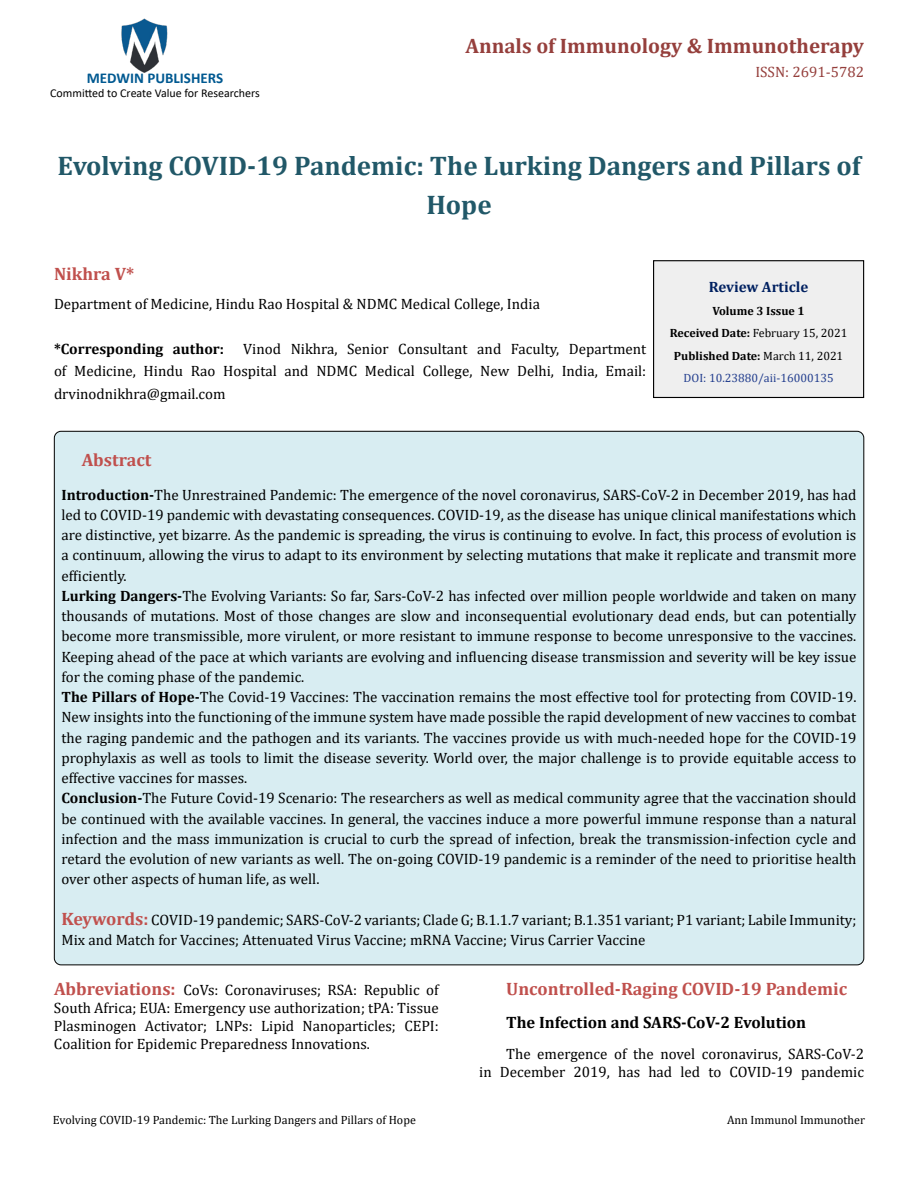
<style>
.page{position:relative;width:918px;height:1188px;background:#fff}
.page>*{position:absolute;margin:0;border:0;box-sizing:border-box;transform-origin:0 0}
.t1{font:700 27px/39px "Cambria";color:#215868;text-align:center}
.t2{font:700 21px "Cambria";color:#953f3c}
.t3{font:700 18px "Cambria";color:#c0504d}
.t4{font:700 16.5px "Cambria";color:#000}
.t5{font:15px/20.2px "Cambria";color:#000;text-align:justify}
.t6{font:700 15px "Cambria";color:#000}
.t7{font:700 15px "Calibri";color:#005991}
.t8{font:15px "Cambria";color:#953f3c}
.t9{font:700 15px "Cambria";color:#002060}
.t10{font:700 12px/22.5px "Cambria";color:#000;text-align:center}
.t11{font:12px "Cambria";color:#000}
.t12{font:12px "Calibri";color:#000}
.s1{font-weight:400}
.s2{font-weight:400;color:#25408f}
.s3{font-weight:700}
.s4{font-weight:700;font-size:18px;color:#c0504d}
</style>
<div class="page">
<img style="left:121px;top:18px;width:47px;height:55px">
<div style="left:654px;top:261px;width:210px;height:136px;background:#efefef"></div>
<div style="left:653px;top:260px;width:211px;height:138px;border:1px solid #000"></div>
<div style="left:54px;top:431px;width:810px;height:534px;background:#d8edf2;border-radius:7px"></div>
<p class="t7" style="left:87px;top:67px;width:138px">MEDWIN PUBLISHERS</p>
<p class="t12" style="left:50px;top:85px;width:211px">Committed to Create Value for Researchers</p>
<h2 class="t2" style="left:465px;top:31px;width:400px">Annals of Immunology &amp; Immunotherapy</h2>
<p class="t8" style="left:755px;top:63px;width:110px">ISSN: 2691-5782</p>
<h1 class="t1" style="left:58px;top:145px;width:804px">Evolving COVID-19 Pandemic: The Lurking Dangers and Pillars of<br>Hope</h1>
<p class="t3" style="left:54px;top:261px;width:82px">Nikhra V*</p>
<p class="t5" style="left:54px;top:293px;width:488px">Department of Medicine, Hindu Rao Hospital &amp; NDMC Medical College, India</p>
<p class="t6" style="left:54px;top:338px;width:172px">*Corresponding author:</p>
<p class="t5" style="left:54px;top:337px;width:594px;line-height:22.5px;text-indent:189px">Vinod Nikhra, Senior Consultant and Faculty, Department of Medicine, Hindu Rao Hospital and NDMC Medical College, New Delhi, India, Email: drvinodnikhra@gmail.com</p>
<p class="t9" style="left:709px;top:277px;width:101px">Review Article</p>
<p class="t10" style="left:670px;top:299px;width:179px">Volume 3 Issue 1<br>Received Date: <span class="s1">February 15, 2021<br></span>Published Date: <span class="s1">March 11, 2021<br></span><span class="s2">DOI: 10.23880/aii-16000135</span></p>
<p class="t3" style="left:82px;top:447px;width:71px">Abstract</p>
<p class="t5" style="left:61px;top:484px;width:797px;text-align:left"><span class="s3">Introduction-</span>The Unrestrained Pandemic: The emergence of the novel coronavirus, SARS-CoV-2 in December 2019, has had led to COVID-19 pandemic with devastating consequences. COVID-19, as the disease has unique clinical manifestations which are distinctive, yet bizarre. As the pandemic is spreading, the virus is continuing to evolve. In fact, this process of evolution is a continuum, allowing the virus to adapt to its environment by selecting mutations that make it replicate and transmit more efficiently.<br><span class="s3">Lurking Dangers-</span>The Evolving Variants: So far, Sars-CoV-2 has infected over million people worldwide and taken on many thousands of mutations. Most of those changes are slow and inconsequential evolutionary dead ends, but can potentially become more transmissible, more virulent, or more resistant to immune response to become unresponsive to the vaccines.<br>Keeping ahead of the pace at which variants are evolving and influencing disease transmission and severity will be key issue for the coming phase of the pandemic.<br><span class="s3">The Pillars of Hope-</span>The Covid-19 Vaccines: The vaccination remains the most effective tool for protecting from COVID-19.<br>New insights into the functioning of the immune system have made possible the rapid development of new vaccines to combat the raging pandemic and the pathogen and its variants. The vaccines provide us with much-needed hope for the COVID-19 prophylaxis as well as tools to limit the disease severity. World over, the major challenge is to provide equitable access to effective vaccines for masses.<br><span class="s3">Conclusion-</span>The Future Covid-19 Scenario: The researchers as well as medical community agree that the vaccination should be continued with the available vaccines. In general, the vaccines induce a more powerful immune response than a natural infection and the mass immunization is crucial to curb the spread of infection, break the transmission-infection cycle and retard the evolution of new variants as well. The on-going COVID-19 pandemic is a reminder of the need to prioritise health over other aspects of human life, as well.</p>
<p class="t5" style="left:61px;top:910px;width:796px"><span class="s4">Keywords:</span> COVID-19 pandemic; SARS-CoV-2 variants; Clade G; B.1.1.7 variant; B.1.351 variant; P1 variant; Labile Immunity;<br>Mix and Match for Vaccines; Attenuated Virus Vaccine; mRNA Vaccine; Virus Carrier Vaccine</p>
<p class="t5" style="left:54px;top:980px;width:386px;line-height:18px"><span class="s4">Abbreviations:</span> CoVs: Coronaviruses; RSA: Republic of South Africa; EUA: Emergency use authorization; tPA: Tissue Plasminogen Activator; LNPs: Lipid Nanoparticles; CEPI:<br>Coalition for Epidemic Preparedness Innovations.</p>
<p class="t3" style="left:506px;top:976px;width:342px">Uncontrolled-Raging COVID-19 Pandemic</p>
<p class="t4" style="left:506px;top:1010px;width:302px">The Infection and SARS-CoV-2 Evolution</p>
<p class="t5" style="left:479px;top:1045px;width:386px;line-height:18px;text-align:right">The emergence of the novel coronavirus, SARS-CoV-2<br>in December 2019, has had led to COVID-19 pandemic</p>
<p class="t11" style="left:53px;top:1113px;width:364px">Evolving COVID-19 Pandemic: The Lurking Dangers and Pillars of Hope</p>
<p class="t11" style="left:727px;top:1113px;width:139px">Ann Immunol Immunother</p>
</div>
